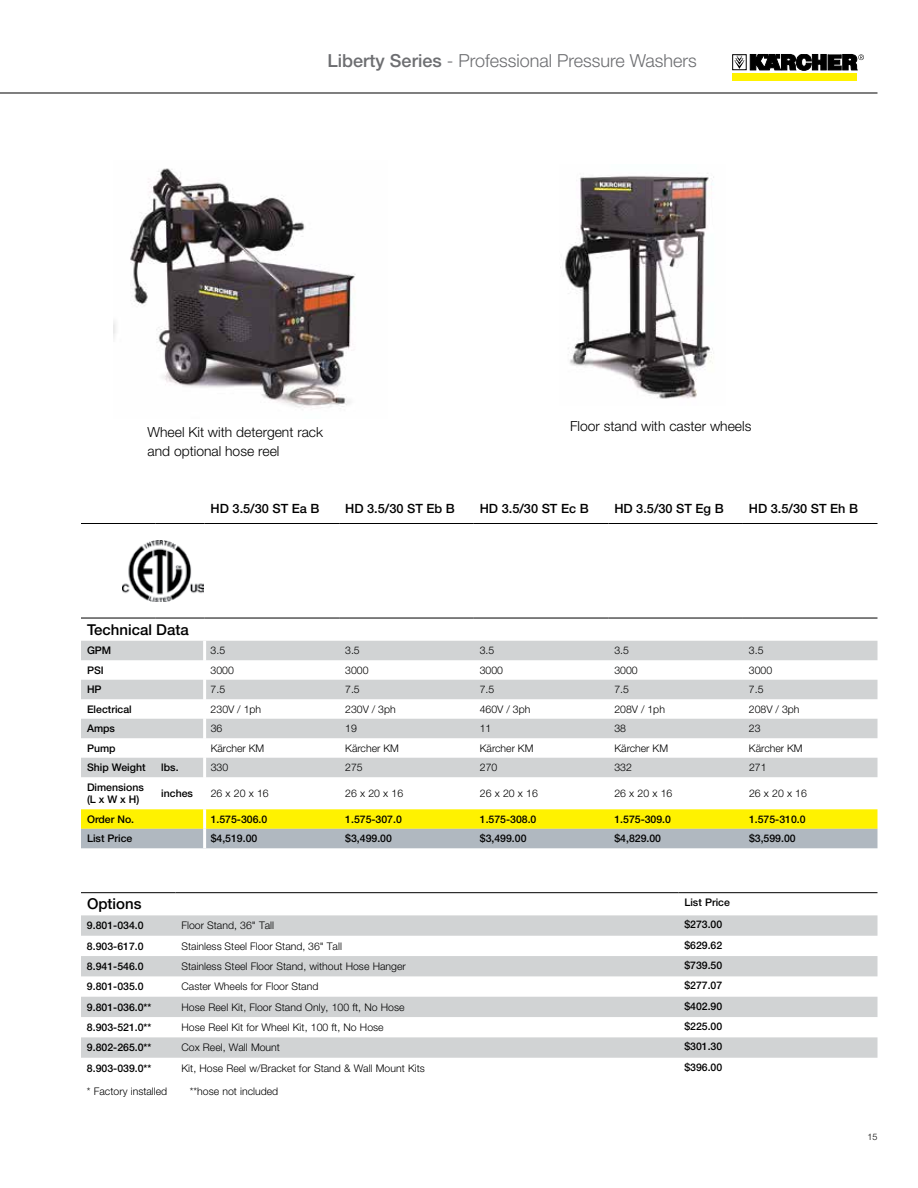
<style>
.page{position:relative;width:918px;height:1188px;background:#fff}
.page>*{position:absolute;margin:0;border:0;box-sizing:border-box;transform-origin:0 0}
.t1{font:300 18px "Helvetica Neue LT Pro";color:#6d6e71}
.t2{font:500 15px "Helvetica Neue LT Pro";color:#000}
.t3{font:300 13.8px/19.5px "Helvetica Neue LT Pro";color:#000}
.t4{font:500 12.75px "Helvetica Neue LT Pro";color:#000}
.t5{font:300 10.5px "Helvetica Neue LT Pro";color:#000}
.t6{font:500 10.5px/12.6px "Helvetica Neue LT Pro";color:#000}
.t7{font:300 9px "Helvetica Neue LT Pro";color:#000}
.s1{font-weight:500}
</style>
<div class="page">
<div style="left:732px;top:54px;width:14px;height:16px;border:1px solid #000"></div>
<div style="left:732px;top:74px;width:125px;height:7px;background:#fff200"></div>
<svg style="left:734px;top:54px;width:130px;height:20px"></svg>
<hr style="left:0;top:93px;width:878px;height:1px;background:#000">
<svg style="left:81px;top:641px;width:797px;height:136px;fill:#d1d3d4"></svg>
<svg style="left:81px;top:809px;width:797px;height:39px"></svg>
<hr style="left:81px;top:523px;width:74px;height:1px;background:#000">
<hr style="left:155px;top:523px;width:50px;height:1px;background:#000">
<hr style="left:205px;top:523px;width:134px;height:1px;background:#000">
<hr style="left:339px;top:523px;width:135px;height:1px;background:#000">
<hr style="left:474px;top:523px;width:134px;height:1px;background:#000">
<hr style="left:608px;top:523px;width:135px;height:1px;background:#000">
<hr style="left:743px;top:523px;width:134px;height:1px;background:#000">
<hr style="left:81px;top:618px;width:74px;height:1px;background:#000">
<hr style="left:155px;top:618px;width:50px;height:1px;background:#000">
<hr style="left:205px;top:618px;width:134px;height:1px;background:#000">
<hr style="left:339px;top:618px;width:135px;height:1px;background:#000">
<hr style="left:474px;top:618px;width:134px;height:1px;background:#000">
<hr style="left:608px;top:618px;width:135px;height:1px;background:#000">
<hr style="left:743px;top:618px;width:134px;height:1px;background:#000">
<hr style="left:203px;top:641px;width:3px;height:19px;background:#fff">
<hr style="left:203px;top:660px;width:3px;height:20px;background:#fff">
<hr style="left:203px;top:680px;width:3px;height:19px;background:#fff">
<hr style="left:203px;top:699px;width:3px;height:20px;background:#fff">
<hr style="left:203px;top:719px;width:3px;height:19px;background:#fff">
<hr style="left:203px;top:738px;width:3px;height:20px;background:#fff">
<hr style="left:203px;top:758px;width:3px;height:19px;background:#fff">
<hr style="left:203px;top:809px;width:3px;height:20px;background:#fff">
<hr style="left:203px;top:829px;width:3px;height:19px;background:#fff">
<img style="left:560px;top:173px;width:154px;height:226px">
<img style="left:114px;top:168px;width:242px;height:242px">
<svg style="left:81px;top:915px;width:797px;height:143px;fill:#d1d3d4"></svg>
<hr style="left:81px;top:892px;width:95px;height:1px;background:#000">
<hr style="left:176px;top:892px;width:502px;height:1px;background:#000">
<hr style="left:678px;top:892px;width:200px;height:1px;background:#000">
<img style="left:122px;top:540px;width:81px;height:61px">
<h1 class="t1" style="left:328px;top:49px;width:371px"><span class="s1">Liberty Series</span> - Professional Pressure Washers</h1>
<h3 class="t3" style="left:148px;top:422px;width:177px">Wheel Kit with detergent rack and optional hose reel</h3>
<h3 class="t3" style="left:570px;top:416px;width:183px">Floor stand with caster wheels</h3>
<p class="t4" style="left:211px;top:501px;width:110px">HD 3.5/30 ST Ea B</p>
<p class="t4" style="left:345px;top:501px;width:111px">HD 3.5/30 ST Eb B</p>
<p class="t4" style="left:480px;top:501px;width:110px">HD 3.5/30 ST Ec B</p>
<p class="t4" style="left:614px;top:501px;width:111px">HD 3.5/30 ST Eg B</p>
<p class="t4" style="left:749px;top:501px;width:111px">HD 3.5/30 ST Eh B</p>
<h2 class="t2" style="left:87px;top:620px;width:103px">Technical Data</h2>
<p class="t6" style="left:87px;top:644px;width:26px">GPM</p>
<p class="t5" style="left:211px;top:644px;width:16px">3.5</p>
<p class="t5" style="left:345px;top:644px;width:16px">3.5</p>
<p class="t5" style="left:480px;top:644px;width:16px">3.5</p>
<p class="t5" style="left:614px;top:644px;width:16px">3.5</p>
<p class="t5" style="left:749px;top:644px;width:16px">3.5</p>
<p class="t6" style="left:87px;top:664px;width:18px">PSI</p>
<p class="t5" style="left:211px;top:664px;width:25px">3000</p>
<p class="t5" style="left:345px;top:664px;width:25px">3000</p>
<p class="t5" style="left:480px;top:664px;width:25px">3000</p>
<p class="t5" style="left:614px;top:664px;width:25px">3000</p>
<p class="t5" style="left:749px;top:664px;width:25px">3000</p>
<p class="t6" style="left:87px;top:683px;width:16px">HP</p>
<p class="t5" style="left:211px;top:683px;width:16px">7.5</p>
<p class="t5" style="left:345px;top:683px;width:16px">7.5</p>
<p class="t5" style="left:480px;top:683px;width:16px">7.5</p>
<p class="t5" style="left:614px;top:683px;width:16px">7.5</p>
<p class="t5" style="left:749px;top:683px;width:16px">7.5</p>
<p class="t6" style="left:87px;top:703px;width:46px">Electrical</p>
<p class="t5" style="left:211px;top:703px;width:52px">230V / 1ph</p>
<p class="t5" style="left:345px;top:703px;width:52px">230V / 3ph</p>
<p class="t5" style="left:480px;top:703px;width:52px">460V / 3ph</p>
<p class="t5" style="left:614px;top:703px;width:52px">208V / 1ph</p>
<p class="t5" style="left:749px;top:703px;width:52px">208V / 3ph</p>
<p class="t6" style="left:87px;top:722px;width:30px">Amps</p>
<p class="t5" style="left:211px;top:722px;width:13px">36</p>
<p class="t5" style="left:345px;top:722px;width:13px">19</p>
<p class="t5" style="left:480px;top:722px;width:13px">11</p>
<p class="t5" style="left:614px;top:722px;width:13px">38</p>
<p class="t5" style="left:749px;top:722px;width:13px">23</p>
<p class="t6" style="left:87px;top:742px;width:30px">Pump</p>
<p class="t5" style="left:211px;top:742px;width:55px">Kärcher KM</p>
<p class="t5" style="left:345px;top:742px;width:55px">Kärcher KM</p>
<p class="t5" style="left:480px;top:742px;width:55px">Kärcher KM</p>
<p class="t5" style="left:614px;top:742px;width:55px">Kärcher KM</p>
<p class="t5" style="left:749px;top:742px;width:55px">Kärcher KM</p>
<p class="t6" style="left:87px;top:761px;width:60px">Ship Weight</p>
<p class="t6" style="left:161px;top:761px;width:19px">lbs.</p>
<p class="t5" style="left:211px;top:761px;width:19px">330</p>
<p class="t5" style="left:345px;top:761px;width:19px">275</p>
<p class="t5" style="left:480px;top:761px;width:19px">270</p>
<p class="t5" style="left:614px;top:761px;width:19px">332</p>
<p class="t5" style="left:749px;top:761px;width:19px">271</p>
<p class="t6" style="left:87px;top:781px;width:58px">Dimensions (L x W x H)</p>
<p class="t6" style="left:161px;top:787px;width:33px">inches</p>
<p class="t5" style="left:211px;top:787px;width:59px">26 x 20 x 16</p>
<p class="t5" style="left:345px;top:787px;width:59px">26 x 20 x 16</p>
<p class="t5" style="left:480px;top:787px;width:59px">26 x 20 x 16</p>
<p class="t5" style="left:614px;top:787px;width:59px">26 x 20 x 16</p>
<p class="t5" style="left:749px;top:787px;width:59px">26 x 20 x 16</p>
<p class="t6" style="left:87px;top:813px;width:49px">Order No.</p>
<p class="t6" style="left:211px;top:813px;width:58px">1.575-306.0</p>
<p class="t6" style="left:345px;top:813px;width:58px">1.575-307.0</p>
<p class="t6" style="left:480px;top:813px;width:58px">1.575-308.0</p>
<p class="t6" style="left:614px;top:813px;width:58px">1.575-309.0</p>
<p class="t6" style="left:749px;top:813px;width:58px">1.575-310.0</p>
<p class="t6" style="left:87px;top:832px;width:47px">List Price</p>
<p class="t6" style="left:211px;top:832px;width:48px">$4,519.00</p>
<p class="t6" style="left:345px;top:832px;width:48px">$3,499.00</p>
<p class="t6" style="left:480px;top:832px;width:48px">$3,499.00</p>
<p class="t6" style="left:614px;top:832px;width:48px">$4,829.00</p>
<p class="t6" style="left:749px;top:832px;width:48px">$3,599.00</p>
<h2 class="t2" style="left:87px;top:895px;width:56px">Options</h2>
<p class="t6" style="left:684px;top:896px;width:47px">List Price</p>
<p class="t6" style="left:87px;top:919px;width:58px">9.801-034.0</p>
<p class="t5" style="left:181px;top:919px;width:94px">Floor Stand, 36" Tall</p>
<p class="t6" style="left:684px;top:918px;width:39px">$273.00</p>
<p class="t6" style="left:87px;top:939px;width:58px">8.903-617.0</p>
<p class="t5" style="left:181px;top:939px;width:162px">Stainless Steel Floor Stand, 36" Tall</p>
<p class="t6" style="left:684px;top:938px;width:39px">$629.62</p>
<p class="t6" style="left:87px;top:960px;width:58px">8.941-546.0</p>
<p class="t5" style="left:181px;top:960px;width:226px">Stainless Steel Floor Stand, without Hose Hanger</p>
<p class="t6" style="left:684px;top:959px;width:39px">$739.50</p>
<p class="t6" style="left:87px;top:980px;width:58px">9.801-035.0</p>
<p class="t5" style="left:181px;top:980px;width:138px">Caster Wheels for Floor Stand</p>
<p class="t6" style="left:684px;top:979px;width:39px">$277.07</p>
<p class="t6" style="left:87px;top:1000px;width:66px">9.801-036.0**</p>
<p class="t5" style="left:181px;top:1000px;width:225px">Hose Reel Kit, Floor Stand Only, 100 ft, No Hose</p>
<p class="t6" style="left:684px;top:999px;width:39px">$402.90</p>
<p class="t6" style="left:87px;top:1021px;width:66px">8.903-521.0**</p>
<p class="t5" style="left:181px;top:1021px;width:204px">Hose Reel Kit for Wheel Kit, 100 ft, No Hose</p>
<p class="t6" style="left:684px;top:1020px;width:39px">$225.00</p>
<p class="t6" style="left:87px;top:1041px;width:66px">9.802-265.0**</p>
<p class="t5" style="left:181px;top:1041px;width:100px">Cox Reel, Wall Mount</p>
<p class="t6" style="left:684px;top:1040px;width:39px">$301.30</p>
<p class="t6" style="left:87px;top:1061px;width:66px">8.903-039.0**</p>
<p class="t5" style="left:181px;top:1061px;width:245px">Kit, Hose Reel w/Bracket for Stand &amp; Wall Mount Kits</p>
<p class="t6" style="left:684px;top:1060px;width:39px">$396.00</p>
<p class="t5" style="left:87px;top:1085px;width:82px">* Factory installed</p>
<p class="t5" style="left:190px;top:1085px;width:90px">**hose not included</p>
<p class="t7" style="left:867px;top:1132px;width:12px">15</p>
</div>
